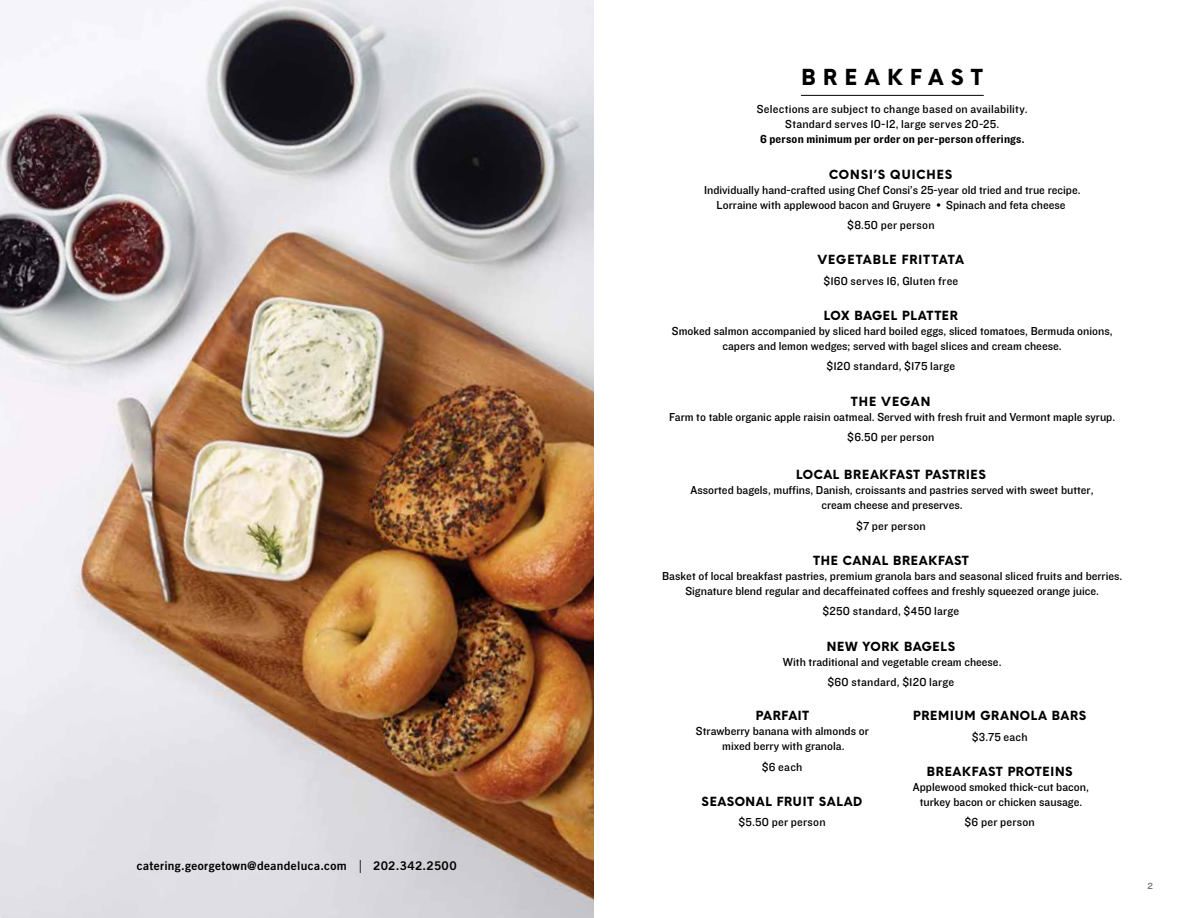
<style>
.page{position:relative;width:1188px;height:918px;background:#fff}
.page>*{position:absolute;margin:0;border:0;box-sizing:border-box;transform-origin:0 0}
.t1{font:800 21px "DDTITLE";letter-spacing:.28em;color:#000}
.t2{font:12px/15px "Knockout HTF31 Junior Middlewt";color:#000;text-align:center}
.t3{font:12px/15px "Knockout HTF31 Junior Middlewt";letter-spacing:.02em;color:#000;text-align:center}
.t4{font:800 12px "DDTITLE";letter-spacing:-.01em;color:#000}
.t5{font:12px "Trade Gothic LT Std Bd 2";letter-spacing:.03em;color:#000}
.t6{font:12px "Knockout HTF51 Middleweight";letter-spacing:.015em;color:#000}
.t7{font:800 12px "DDTITLE";letter-spacing:.02em;color:#000}
.t8{font:800 12px "DDTITLE";letter-spacing:.03em;color:#000}
.t9{font:9.15px "Knockout HTF31 Junior Middlewt";color:#656e76;scale:1.15 1}
.s1{font-family:"Trade Gothic LT Std";font-weight:300;font-size:18px}
</style>
<div class="page">
<img style="left:0;top:0;width:594px;height:918px">
<hr style="left:801px;top:95px;width:183px;height:1px;background:#000">
<p class="t5" style="left:137px;top:858px;width:321px">catering.georgetown@deandeluca.com <span class="s1">I</span> 202.342.2500</p>
<h1 class="t1" style="left:801px;top:63px;width:184px">BREAKFAST</h1>
<p class="t3" style="left:757px;top:102px;width:272px">Selections are subject to change based on availability.<br>Standard serves 10-12, large serves 20-25.</p>
<p class="t6" style="left:760px;top:133px;width:266px">6 person minimum per order on per-person offerings.</p>
<p class="t8" style="left:829px;top:166px;width:126px">CONSI’S QUICHES</p>
<p class="t2" style="left:704px;top:182px;width:378px">Individually hand-crafted using Chef Consi’s 25-year old tried and true recipe.<br>Lorraine with applewood bacon and Gruyere • Spinach and feta cheese</p>
<p class="t3" style="left:847px;top:218px;width:89px">$8.50 per person</p>
<p class="t7" style="left:817px;top:252px;width:149px">VEGETABLE FRITTATA</p>
<p class="t3" style="left:823px;top:274px;width:136px">$160 serves 16, Gluten free</p>
<p class="t4" style="left:824px;top:307px;width:136px">LOX BAGEL PLATTER</p>
<p class="t2" style="left:672px;top:324px;width:442px">Smoked salmon accompanied by sliced hard boiled eggs, sliced tomatoes, Bermuda onions, capers and lemon wedges; served with bagel slices and cream cheese.</p>
<p class="t3" style="left:827px;top:359px;width:130px">$120 standard, $175 large</p>
<p class="t7" style="left:851px;top:393px;width:82px">THE VEGAN</p>
<p class="t2" style="left:669px;top:407px;width:447px;line-height:20.4px">Farm to table organic apple raisin oatmeal. Served with fresh fruit and Vermont maple syrup. $6.50 per person</p>
<p class="t4" style="left:796px;top:467px;width:192px">LOCAL BREAKFAST PASTRIES</p>
<p class="t2" style="left:691px;top:483px;width:405px">Assorted bagels, muffins, Danish, croissants and pastries served with sweet butter, cream cheese and preserves.</p>
<p class="t3" style="left:856px;top:519px;width:71px">$7 per person</p>
<p class="t4" style="left:813px;top:552px;width:158px">THE CANAL BREAKFAST</p>
<p class="t2" style="left:662px;top:569px;width:462px">Basket of local breakfast pastries, premium granola bars and seasonal sliced fruits and berries.<br>Signature blend regular and decaffeinated coffees and freshly squeezed orange juice.</p>
<p class="t3" style="left:823px;top:604px;width:138px">$250 standard, $450 large</p>
<p class="t4" style="left:826px;top:638px;width:131px">NEW YORK BAGELS</p>
<p class="t2" style="left:783px;top:652px;width:220px;line-height:20.4px">With traditional and vegetable cream cheese. $60 standard, $120 large</p>
<p class="t4" style="left:755px;top:708px;width:56px">PARFAIT</p>
<p class="t2" style="left:696px;top:724px;width:174px">Strawberry banana with almonds or mixed berry with granola.</p>
<p class="t2" style="left:762px;top:760px;width:42px">$6 each</p>
<p class="t4" style="left:701px;top:793px;width:163px">SEASONAL FRUIT SALAD</p>
<p class="t3" style="left:739px;top:815px;width:89px">$5.50 per person</p>
<p class="t4" style="left:913px;top:708px;width:175px">PREMIUM GRANOLA BARS</p>
<p class="t2" style="left:972px;top:730px;width:57px">$3.75 each</p>
<p class="t4" style="left:927px;top:763px;width:148px">BREAKFAST PROTEINS</p>
<p class="t2" style="left:913px;top:780px;width:178px">Applewood smoked thick-cut bacon, turkey bacon or chicken sausage.</p>
<p class="t3" style="left:965px;top:815px;width:72px">$6 per person</p>
<p class="t9" style="left:1148px;top:882px;width:6px">2</p>
</div>
